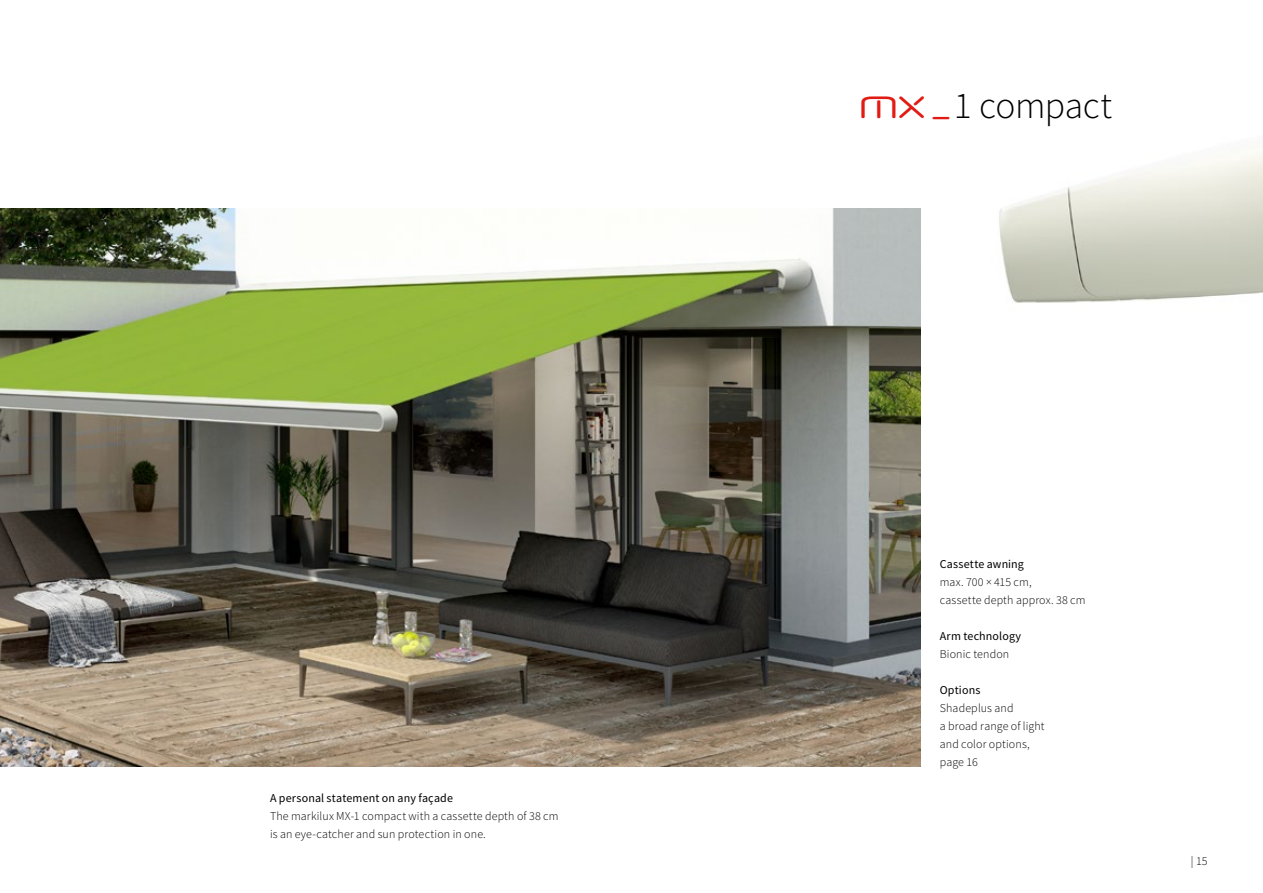
<style>
.page{position:relative;width:1263px;height:893px;background:#fff}
.page>*{position:absolute;margin:0;border:0;box-sizing:border-box;transform-origin:0 0}
.t1{font:300 37.5px "Source Sans Pro";letter-spacing:-.015em;color:#000}
.t2{font:300 12px/18px "Source Sans Pro";letter-spacing:.01em;color:#000}
.t3{font:12px "Source Sans Pro";letter-spacing:.015em;color:#000}
.s1{font-family:"Neuropol Nova Rg";font-weight:400;font-size:30px;color:#e11b13}
</style>
<div class="page">
<img style="left:999px;top:152px;width:264px;height:151px">
<img style="left:0;top:208px;width:921px;height:558px">
<p class="t3" style="left:270px;top:790px;width:184px">A personal statement on any façade</p>
<p class="t2" style="left:270px;top:807px;width:290px">The markilux MX-1 compact with a cassette depth of 38 cm is an eye-catcher and sun protection in one.</p>
<h1 class="t1" style="left:859px;top:83px;width:254px"><span class="s1">MX </span><sub>–</sub>1 compact</h1>
<p class="t3" style="left:940px;top:556px;width:86px">Cassette awning</p>
<p class="t2" style="left:940px;top:573px;width:147px">max. 700 × 415 cm,<br>cassette depth approx. 38 cm</p>
<p class="t3" style="left:940px;top:628px;width:83px">Arm technology</p>
<p class="t2" style="left:940px;top:645px;width:71px">Bionic tendon</p>
<p class="t3" style="left:940px;top:682px;width:42px">Options</p>
<p class="t2" style="left:940px;top:699px;width:106px">Shadeplus and<br>a broad range of light and color options, page 16</p>
<p class="t2" style="left:1191px;top:852px;width:18px">| 15</p>
</div>
